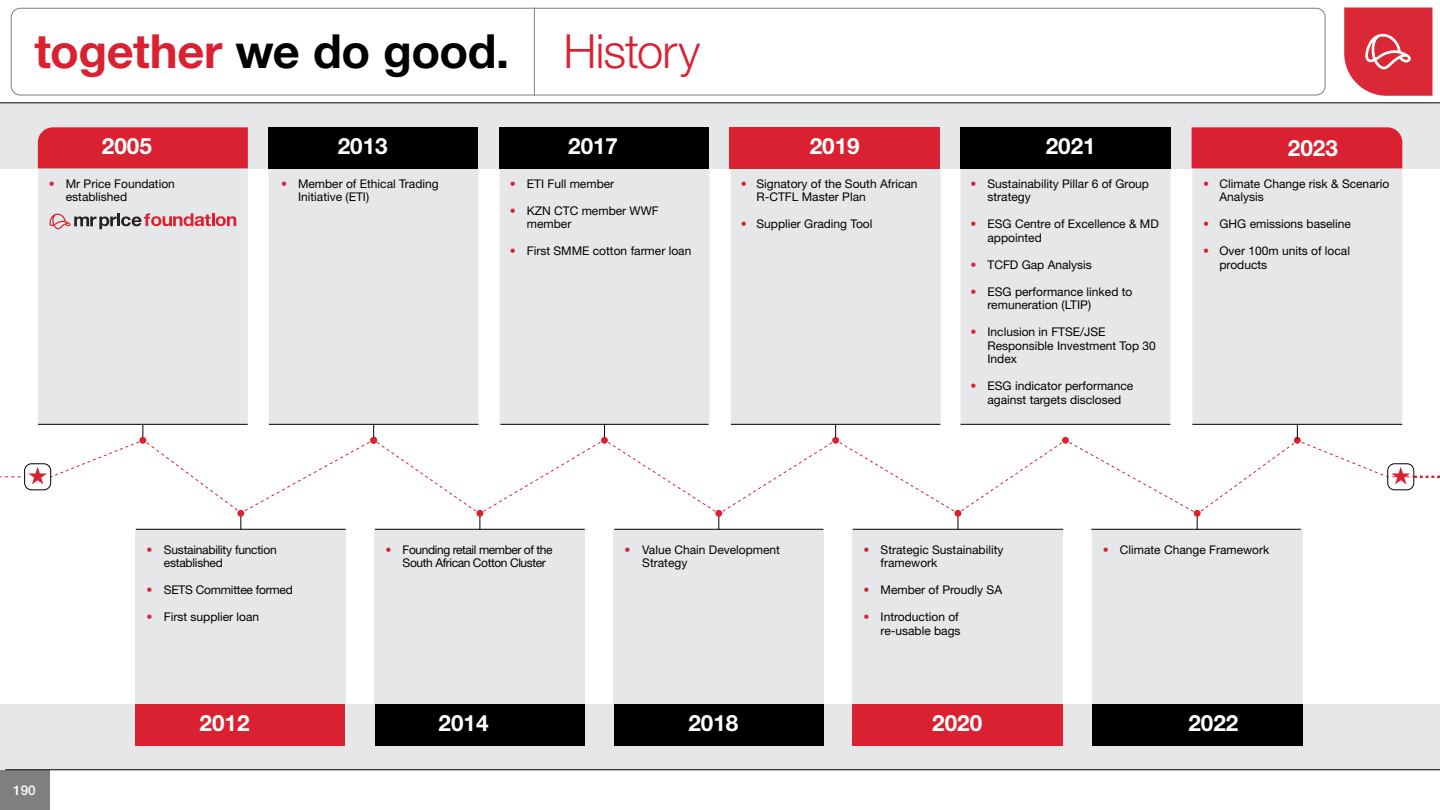
<style>
.page{position:relative;width:1440px;height:810px;background:#fff}
.page>*{position:absolute;margin:0;border:0;box-sizing:border-box;transform-origin:0 0}
.t1{font:700 47.1px "Helvetica Neue LT Std";letter-spacing:-.01em;color:#000}
.t2{font:700 22.5px "Helvetica Neue LT Std";color:#fff}
.t3{font:500 13.5px "Helvetica Neue LT Std";color:#fff}
.t4{font:12px/13.5px "Helvetica Neue LT Std";color:#000}
.t5{font:12px/13.5px "Helvetica Neue LT Std";letter-spacing:-.02em;color:#000}
.t6{font:12px/13.5px "Helvetica Neue LT Std";letter-spacing:-.035em;color:#000}
.t7{font:12px "Helvetica Neue LT Std";color:#da2131}
.s1{color:#da2131}
.s2{font-weight:300;color:#da2131}
</style>
<div class="page">
<div style="left:0;top:103px;width:1440px;height:65px;background:#e6e7e8"></div>
<div style="left:0;top:704px;width:1440px;height:66px;background:#e6e7e8"></div>
<div style="left:11px;top:8px;width:1315px;height:87px;border:1px solid #7f7f7f;border-radius:9px"></div>
<div style="left:0;top:770px;width:49px;height:40px;background:#7f7f7f"></div>
<svg style="left:1344px;top:8px;width:88px;height:88px"></svg>
<hr style="left:5px;top:770px;width:1435px;height:1px;background:#000">
<hr style="left:0;top:103px;width:1440px;height:1px;background:#000">
<hr style="left:534px;top:7px;width:1px;height:89px;background:#7f7f7f">
<div style="left:499px;top:127px;width:210px;height:297px;background:#e6e7e8"></div>
<div style="left:499px;top:127px;width:209px;height:41px;background:#000"></div>
<hr style="left:500px;top:424px;width:209px;height:1px;background:#000">
<div style="left:269px;top:168px;width:210px;height:256px;background:#e6e7e8"></div>
<hr style="left:269px;top:424px;width:209px;height:1px;background:#000">
<div style="left:269px;top:127px;width:209px;height:41px;background:#000"></div>
<div style="left:38px;top:168px;width:210px;height:256px;background:#e6e7e8"></div>
<div style="left:38px;top:127px;width:210px;height:41px;background:#da2131"></div>
<hr style="left:38px;top:424px;width:210px;height:1px;background:#000">
<div style="left:853px;top:529px;width:210px;height:216px;background:#e6e7e8"></div>
<div style="left:852px;top:704px;width:211px;height:41px;background:#da2131"></div>
<div style="left:614px;top:529px;width:210px;height:216px;background:#e6e7e8"></div>
<div style="left:614px;top:704px;width:209px;height:41px;background:#000"></div>
<div style="left:136px;top:529px;width:210px;height:216px;background:#e6e7e8"></div>
<div style="left:136px;top:704px;width:209px;height:41px;background:#da2131"></div>
<div style="left:731px;top:168px;width:210px;height:256px;background:#e6e7e8"></div>
<div style="left:730px;top:127px;width:210px;height:41px;background:#da2131"></div>
<hr style="left:731px;top:424px;width:209px;height:1px;background:#000">
<div style="left:375px;top:529px;width:210px;height:216px;background:#e6e7e8"></div>
<div style="left:375px;top:704px;width:209px;height:41px;background:#000"></div>
<div style="left:1092px;top:529px;width:210px;height:216px;background:#e6e7e8"></div>
<div style="left:1092px;top:704px;width:211px;height:41px;background:#000"></div>
<div style="left:960px;top:168px;width:210px;height:256px;background:#e6e7e8"></div>
<div style="left:960px;top:127px;width:211px;height:41px;background:#000"></div>
<hr style="left:961px;top:424px;width:209px;height:1px;background:#000">
<div style="left:1192px;top:168px;width:210px;height:256px;background:#e6e7e8"></div>
<hr style="left:1192px;top:424px;width:210px;height:1px;background:#000">
<div style="left:1192px;top:127px;width:210px;height:41px;background:#da2131"></div>
<svg style="left:49px;top:213px;width:187px;height:16px"></svg>
<svg style="left:0;top:425px;width:1440px;height:105px"></svg>
<svg style="left:142px;top:439px;width:1273px;height:76px"></svg>
<h1 class="t1" style="left:35px;top:23px;width:667px"><span class="s1">together</span> we do good. <span class="s2">History</span></h1>
<h2 class="t2" style="left:102px;top:132px;width:51px">2005</h2>
<p class="t4" style="left:66px;top:176px;width:111px">Mr Price Foundation established</p>
<p class="t7" style="left:49px;top:176px;width:7px">•</p>
<p class="t7" style="left:281px;top:176px;width:7px">•</p>
<h2 class="t2" style="left:338px;top:132px;width:51px">2013</h2>
<p class="t4" style="left:298px;top:176px;width:142px">Member of Ethical Trading<br>Initiative (ETI)</p>
<p class="t7" style="left:510px;top:176px;width:7px">•</p>
<p class="t7" style="left:510px;top:203px;width:7px">•</p>
<p class="t7" style="left:510px;top:244px;width:7px">•</p>
<h2 class="t2" style="left:568px;top:132px;width:51px">2017</h2>
<p class="t4" style="left:527px;top:176px;width:89px">ETI Full member</p>
<p class="t4" style="left:527px;top:203px;width:133px">KZN CTC member WWF member</p>
<p class="t4" style="left:527px;top:244px;width:166px">First SMME cotton farmer loan</p>
<p class="t7" style="left:741px;top:176px;width:7px">•</p>
<p class="t7" style="left:741px;top:217px;width:7px">•</p>
<h2 class="t2" style="left:810px;top:132px;width:51px">2019</h2>
<p class="t4" style="left:756px;top:176px;width:163px">Signatory of the South African<br>R-CTFL Master Plan</p>
<p class="t4" style="left:756px;top:217px;width:118px">Supplier Grading Tool</p>
<p class="t7" style="left:971px;top:176px;width:7px">•</p>
<p class="t7" style="left:971px;top:217px;width:7px">•</p>
<p class="t7" style="left:971px;top:257px;width:7px">•</p>
<p class="t7" style="left:971px;top:284px;width:7px">•</p>
<p class="t7" style="left:971px;top:325px;width:7px">•</p>
<p class="t7" style="left:971px;top:379px;width:7px">•</p>
<h2 class="t2" style="left:1046px;top:132px;width:51px">2021</h2>
<p class="t4" style="left:988px;top:176px;width:163px">Sustainability Pillar 6 of Group strategy</p>
<p class="t4" style="left:988px;top:217px;width:173px">ESG Centre of Excellence &amp; MD appointed</p>
<p class="t4" style="left:988px;top:257px;width:106px">TCFD Gap Analysis</p>
<p class="t4" style="left:988px;top:284px;width:146px">ESG performance linked to remuneration (LTIP)</p>
<p class="t4" style="left:988px;top:325px;width:170px">Inclusion in FTSE/JSE<br>Responsible Investment Top 30<br>Index</p>
<p class="t4" style="left:988px;top:379px;width:147px">ESG indicator performance against targets disclosed</p>
<p class="t7" style="left:1203px;top:176px;width:7px">•</p>
<p class="t7" style="left:1203px;top:217px;width:7px">•</p>
<p class="t7" style="left:1203px;top:244px;width:7px">•</p>
<h2 class="t2" style="left:1288px;top:134px;width:51px">2023</h2>
<p class="t4" style="left:1220px;top:176px;width:171px">Climate Change risk &amp; Scenario<br>Analysis</p>
<p class="t4" style="left:1220px;top:217px;width:133px">GHG emissions baseline</p>
<p class="t4" style="left:1220px;top:244px;width:132px">Over 100m units of local products</p>
<p class="t5" style="left:164px;top:543px;width:114px">Sustainability function established</p>
<p class="t5" style="left:164px;top:583px;width:131px">SETS Committee formed</p>
<p class="t4" style="left:164px;top:610px;width:97px">First supplier loan</p>
<p class="t6" style="left:403px;top:543px;width:151px">Founding retail member of the<br>South African Cotton Cluster</p>
<p class="t7" style="left:147px;top:542px;width:7px">•</p>
<p class="t7" style="left:386px;top:542px;width:7px">•</p>
<p class="t7" style="left:624px;top:542px;width:7px">•</p>
<p class="t7" style="left:147px;top:583px;width:7px">•</p>
<p class="t7" style="left:147px;top:610px;width:7px">•</p>
<p class="t4" style="left:642px;top:543px;width:139px">Value Chain Development<br>Strategy</p>
<p class="t4" style="left:881px;top:543px;width:124px">Strategic Sustainability framework</p>
<p class="t4" style="left:881px;top:583px;width:123px">Member of Proudly SA</p>
<p class="t4" style="left:881px;top:610px;width:82px">Introduction of re-usable bags</p>
<p class="t7" style="left:864px;top:542px;width:7px">•</p>
<p class="t7" style="left:1103px;top:542px;width:7px">•</p>
<p class="t7" style="left:864px;top:583px;width:7px">•</p>
<p class="t7" style="left:864px;top:610px;width:7px">•</p>
<p class="t4" style="left:1120px;top:543px;width:151px">Climate Change Framework</p>
<p class="t3" style="left:13px;top:782px;width:24px">190</p>
<h2 class="t2" style="left:200px;top:709px;width:51px">2012</h2>
<h2 class="t2" style="left:439px;top:709px;width:51px">2014</h2>
<h2 class="t2" style="left:1188px;top:709px;width:51px">2022</h2>
<h2 class="t2" style="left:688px;top:709px;width:51px">2018</h2>
<h2 class="t2" style="left:932px;top:709px;width:51px">2020</h2>
</div>
